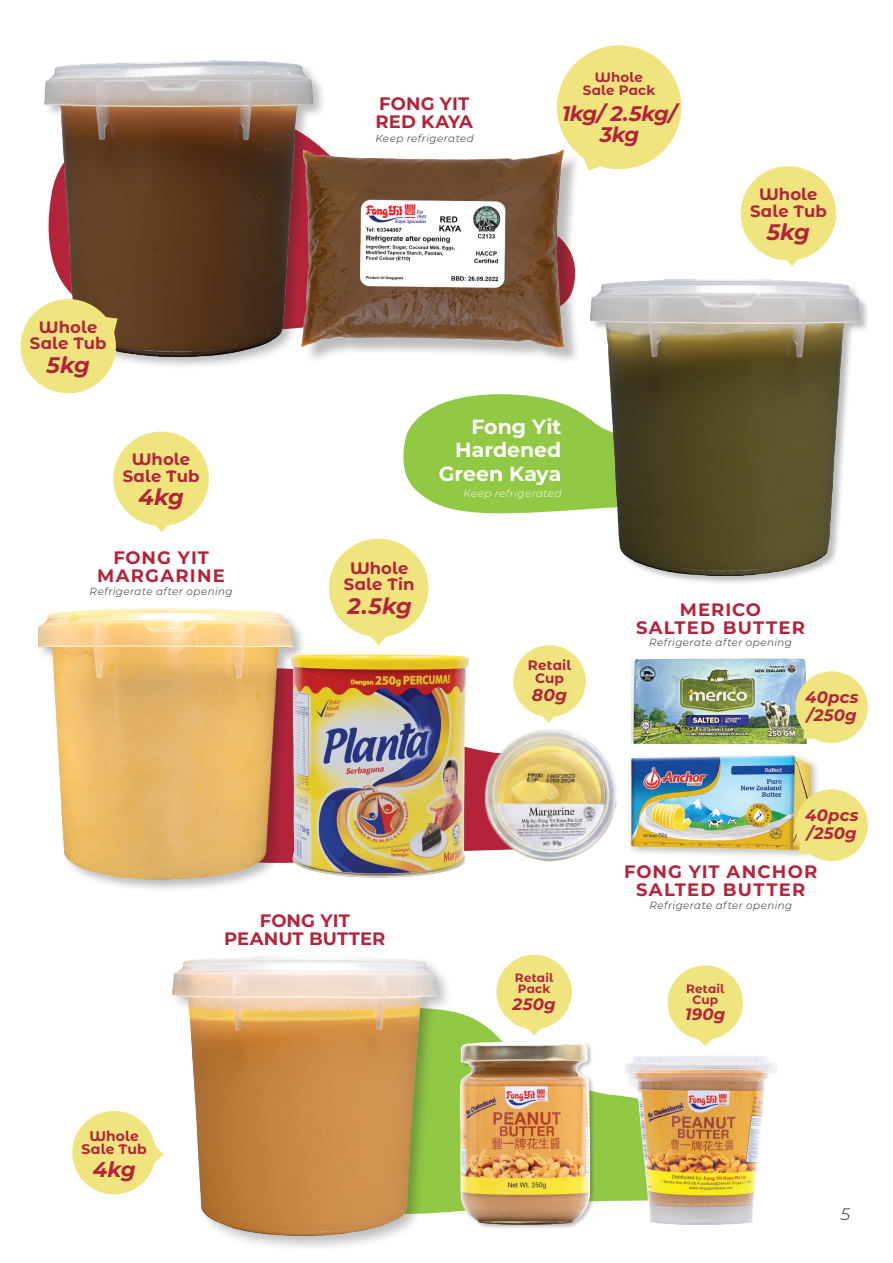
<style>
.page{position:relative;width:893px;height:1263px;background:#fff}
.page>*{position:absolute;margin:0;border:0;box-sizing:border-box;transform-origin:0 0}
.t1{font:italic 700 22.5px "Montserrat";letter-spacing:-.01em;color:#b3243b}
.t2{font:italic 700 21.3px "Montserrat";color:#b3243b}
.t3{font:italic 700 21px/21px "Montserrat";letter-spacing:-.03em;color:#b3243b;text-align:center}
.t4{font:700 20.4px/23.4px "Montserrat";color:#fff;text-align:right}
.t5{font:700 18px/18px "Montserrat";letter-spacing:.05em;color:#b3243b;text-align:center}
.t6{font:700 18px/18px "Montserrat";letter-spacing:.005em;color:#b3243b}
.t7{font:italic 700 17.1px "Montserrat";color:#b3243b}
.t8{font:700 16.5px/16.5px "Montserrat";letter-spacing:.005em;color:#b3243b;text-align:center}
.t9{font:italic 700 16.5px/17.7px "Montserrat";letter-spacing:.015em;color:#b3243b}
.t10{font:italic 300 16.5px "Montserrat";color:#231f20}
.t11{font:700 13.95px/13.4px "Montserrat";letter-spacing:.01em;color:#b3243b;text-align:center}
.t12{font:700 13.65px/13px "Montserrat";letter-spacing:.01em;color:#b3243b;text-align:center}
.t13{font:700 13.5px/13.4px "Montserrat";letter-spacing:.015em;color:#b3243b;text-align:center}
.t14{font:700 12px/11.6px "Montserrat";letter-spacing:.015em;color:#b3243b;text-align:center}
.t15{font:italic 300 10.35px "Montserrat";letter-spacing:.05em;color:#231f20}
.t16{font:italic 300 10.35px "Montserrat";letter-spacing:.045em;color:#fff}
</style>
<div class="page">
<svg style="left:365px;top:635px;width:24px;height:10px"></svg>
<div style="left:329px;top:539px;width:99px;height:98px;background:#efe47d;border-radius:50%"></div>
<div style="left:513px;top:645px;width:73px;height:72px;background:#efe47d;border-radius:50%"></div>
<svg style="left:403px;top:394px;width:187px;height:120px;background:#9fcf5c"></svg>
<div style="left:43px;top:58px;width:283px;height:312px;background:#231f20;opacity:.3"></div>
<img style="left:45px;top:60px;width:267px;height:296px">
<svg style="left:105px;top:316px;width:13px;height:23px"></svg>
<div style="left:20px;top:299px;width:96px;height:94px;background:#efe47d;border-radius:50%"></div>
<div style="left:591px;top:279px;width:279px;height:307px;background:#231f20;opacity:.3"></div>
<img style="left:590px;top:279px;width:270px;height:296px">
<svg style="left:468px;top:668px;width:118px;height:183px"></svg>
<div style="left:37px;top:606px;width:270px;height:287px;background:#231f20;opacity:.3"></div>
<img style="left:38px;top:608px;width:255px;height:271px">
<img style="left:290px;top:654px;width:178px;height:224px">
<img style="left:483px;top:728px;width:134px;height:134px">
<svg style="left:777px;top:257px;width:28px;height:9px"></svg>
<div style="left:741px;top:166px;width:95px;height:94px;background:#efe47d;border-radius:50%"></div>
<svg style="left:453px;top:1009px;width:271px;height:203px"></svg>
<div style="left:72px;top:1111px;width:84px;height:83px;background:#efe47d;border-radius:50%"></div>
<svg style="left:154px;top:1144px;width:9px;height:20px"></svg>
<div style="left:627px;top:751px;width:193px;height:108px;background:#231f20;opacity:.3"></div>
<img style="left:631px;top:756px;width:180px;height:94px">
<img style="left:631px;top:658px;width:176px;height:86px">
<svg style="left:803px;top:730px;width:11px;height:9px"></svg>
<svg style="left:799px;top:842px;width:10px;height:12px"></svg>
<div style="left:795px;top:671px;width:73px;height:72px;background:#efe47d;border-radius:50%"></div>
<div style="left:795px;top:789px;width:73px;height:72px;background:#efe47d;border-radius:50%"></div>
<div style="left:668px;top:965px;width:75px;height:75px;background:#efe47d;border-radius:50%"></div>
<svg style="left:697px;top:1038px;width:17px;height:8px"></svg>
<div style="left:496px;top:955px;width:76px;height:74px;background:#efe47d;border-radius:50%"></div>
<svg style="left:526px;top:1028px;width:17px;height:7px"></svg>
<svg style="left:148px;top:524px;width:26px;height:8px"></svg>
<div style="left:113px;top:432px;width:96px;height:94px;background:#efe47d;border-radius:50%"></div>
<div style="left:305px;top:153px;width:276px;height:212px;background:#231f20;opacity:.3"></div>
<img style="left:302px;top:149px;width:262px;height:197px">
<svg style="left:584px;top:159px;width:17px;height:12px"></svg>
<div style="left:557px;top:45px;width:124px;height:124px;background:#efe47d;border-radius:50%"></div>
<div style="left:170px;top:954px;width:283px;height:298px;background:#231f20;opacity:.3"></div>
<img style="left:173px;top:957px;width:264px;height:279px">
<div style="left:460px;top:1041px;width:135px;height:189px;background:#231f20;opacity:.3"></div>
<img style="left:461px;top:1042px;width:129px;height:182px">
<img style="left:625px;top:1056px;width:152px;height:168px">
<h3 class="t8" style="left:30px;top:318px;width:78px">Whole<br>Sale Tub</h3>
<h1 class="t1" style="left:47px;top:349px;width:45px">5kg</h1>
<h3 class="t8" style="left:123px;top:450px;width:78px">Whole<br>Sale Tub</h3>
<h1 class="t1" style="left:138px;top:481px;width:47px">4kg</h1>
<h3 class="t5" style="left:97px;top:548px;width:129px">FONG YIT<br>MARGARINE</h3>
<p class="t15" style="left:90px;top:584px;width:144px">Refrigerate after opening</p>
<h3 class="t6" style="left:376px;top:94px;width:99px">FONG YIT<br>RED KAYA</h3>
<p class="t15" style="left:375px;top:132px;width:100px">Keep refrigerated</p>
<h3 class="t13" style="left:583px;top:70px;width:74px">Whole<br>Sale Pack</h3>
<h3 class="t3" style="left:562px;top:102px;width:116px">1kg/ 2.5kg/<br>3kg</h3>
<h3 class="t4" style="left:439px;top:414px;width:124px">Fong Yit<br>Hardened<br>Green Kaya</h3>
<p class="t16" style="left:463px;top:486px;width:100px">Keep refrigerated</p>
<h3 class="t8" style="left:750px;top:185px;width:78px">Whole<br>Sale Tub</h3>
<h1 class="t1" style="left:767px;top:216px;width:45px">5kg</h1>
<h3 class="t8" style="left:344px;top:559px;width:72px">Whole<br>Sale Tin</h3>
<h1 class="t1" style="left:348px;top:589px;width:66px">2.5kg</h1>
<h3 class="t12" style="left:528px;top:658px;width:45px">Retail<br>Cup</h3>
<h3 class="t7" style="left:532px;top:683px;width:37px">80g</h3>
<h3 class="t5" style="left:636px;top:599px;width:171px">MERICO<br>SALTED BUTTER</h3>
<p class="t15" style="left:649px;top:636px;width:144px">Refrigerate after opening</p>
<h3 class="t9" style="left:805px;top:687px;width:55px">40pcs /250g</h3>
<h3 class="t9" style="left:805px;top:805px;width:55px">40pcs /250g</h3>
<h3 class="t5" style="left:624px;top:862px;width:195px">FONG YIT ANCHOR<br>SALTED BUTTER</h3>
<p class="t15" style="left:649px;top:898px;width:144px">Refrigerate after opening</p>
<h3 class="t11" style="left:82px;top:1128px;width:67px">Whole<br>Sale Tub</h3>
<h2 class="t2" style="left:93px;top:1154px;width:45px">4kg</h2>
<h3 class="t6" style="left:224px;top:911px;width:163px;text-align:center">FONG YIT<br>PEANUT BUTTER</h3>
<p class="t14" style="left:515px;top:971px;width:40px;text-align:left">Retail<br>Pack</p>
<h3 class="t9" style="left:513px;top:994px;width:45px">250g</h3>
<p class="t14" style="left:686px;top:982px;width:40px">Retail<br>Cup</p>
<h3 class="t9" style="left:685px;top:1005px;width:42px">190g</h3>
<h3 class="t10" style="left:841px;top:1203px;width:11px">5</h3>
</div>
